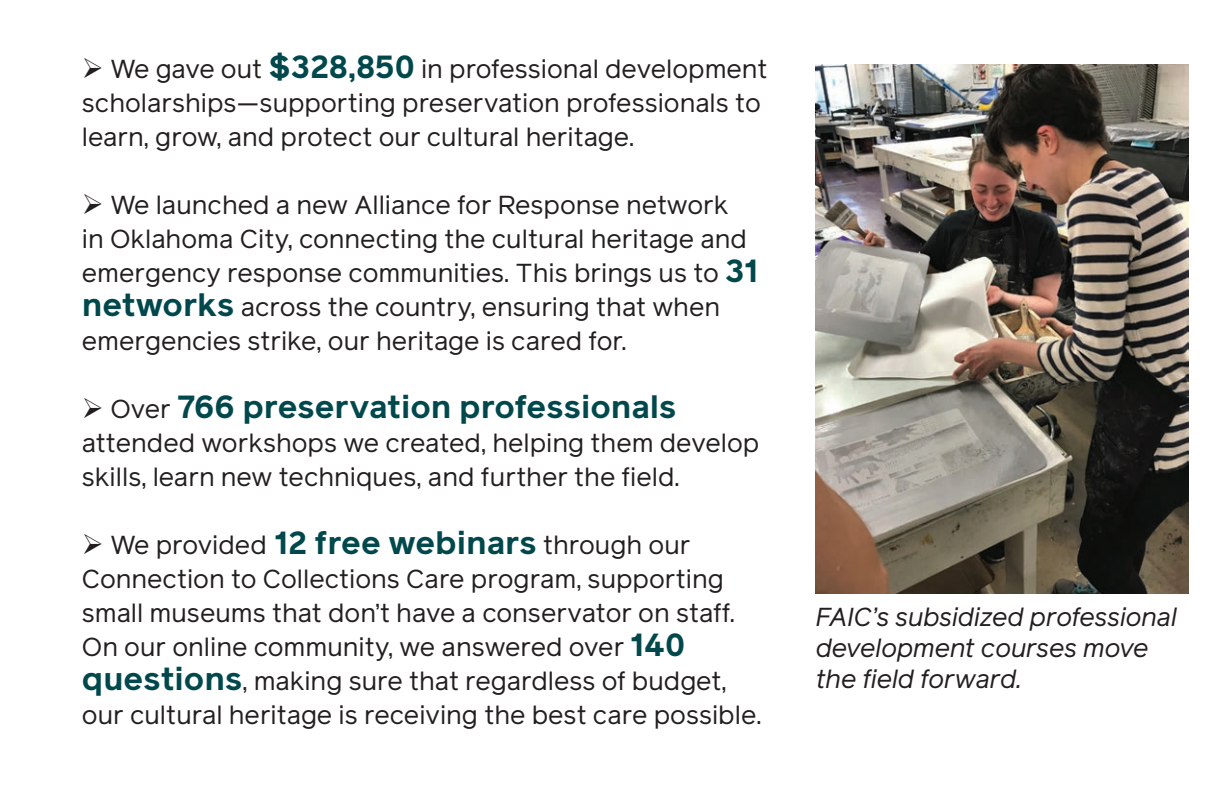
<style>
.page{position:relative;width:1224px;height:792px;background:#fff}
.page>*{position:absolute;margin:0;border:0;box-sizing:border-box;transform-origin:0 0}
.t1{font:700 32px "Reader Pro";color:#00484c}
.t2{font:26px/34px "Reader Pro";color:#231f20}
.t3{font:italic 26px/31.2px "Reader Pro";color:#231f20}
.s1{font-weight:700;font-size:32px;color:#00484c}
.s2{color:#231f20}
.s3{font-weight:400;font-size:26px;color:#231f20}
</style>
<div class="page">
<img style="left:816px;top:65px;width:372px;height:529px">
<p class="t2" style="left:82px;top:51px;width:687px">➢ We gave out <span class="s1">$328,850</span> in professional development scholarships—supporting preservation professionals to learn, grow, and protect our cultural heritage.</p>
<p class="t2" style="left:82px;top:187px;width:678px">➢ We launched a new Alliance for Response network<br>in Oklahoma City, connecting the cultural heritage and emergency response communities. This brings us to <span class="s1">31 networks</span> across the country, ensuring that when emergencies strike, our heritage is cared for.</p>
<p class="t1" style="left:82px;top:384px;width:596px"><span class="s2">➢</span> <span class="s3">Over</span> 766 preservation professionals</p>
<p class="t2" style="left:82px;top:425px;width:679px">attended workshops we created, helping them develop skills, learn new techniques, and further the field.</p>
<p class="t2" style="left:82px;top:527px;width:681px">➢ We provided <span class="s1">12 free webinars</span> through our Connection to Collections Care program, supporting small museums that don’t have a conservator on staff.<br>On our online community, we answered over <span class="s1">140 questions</span>, making sure that regardless of budget, our cultural heritage is receiving the best care possible.</p>
<p class="t3" style="left:816px;top:601px;width:363px">FAIC’s subsidized professional development courses move the field forward.</p>
</div>
